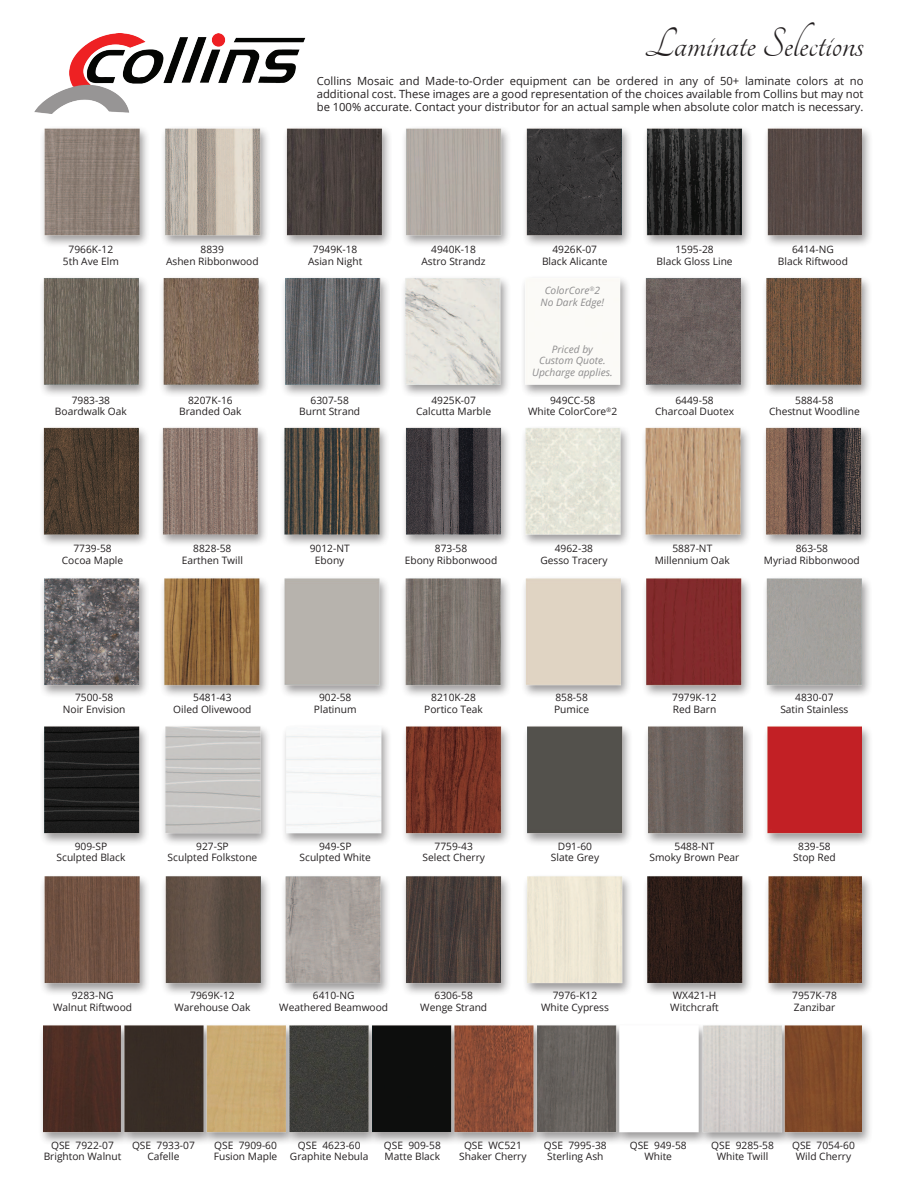
<style>
.page{position:relative;width:918px;height:1188px;background:#fff}
.page>*{position:absolute;margin:0;border:0;box-sizing:border-box;transform-origin:0 0}
.t1{font:45px "Tangerine";color:#231f20}
.t2{font:11.25px/12.8px "Open Sans";color:#231f20;text-align:justify}
.t3{font:10.2px/11.7px "Open Sans";color:#231f20;text-align:center}
.t4{font:italic 10.2px/11.7px "Open Sans";color:#8e8d8e;text-align:center}
</style>
<div class="page">
<img style="left:35px;top:33px;width:271px;height:80px">
<div style="left:39px;top:126px;width:834px;height:1019px;background:#231f20;opacity:.45"></div>
<img style="left:44px;top:127px;width:817px;height:1005px">
<h1 class="t1" style="left:644px;top:22px;width:221px">Laminate Selections</h1>
<p class="t2" style="left:317px;top:75px;width:548px">Collins Mosaic and Made-to-Order equipment can be ordered in any of 50+ laminate colors at no additional cost. These images are a good representation of the choices available from Collins but may not be 100% accurate. Contact your distributor for an actual sample when absolute color match is necessary.</p>
<p class="t3" style="left:63px;top:243px;width:58px">7966K-12<br>5th Ave Elm</p>
<p class="t3" style="left:166px;top:243px;width:94px">8839<br>Ashen Ribbonwood</p>
<p class="t3" style="left:308px;top:243px;width:56px">7949K-18<br>Asian Night</p>
<p class="t3" style="left:421px;top:243px;width:66px">4940K-18<br>Astro Strandz</p>
<p class="t3" style="left:542px;top:243px;width:67px">4926K-07<br>Black Alicante</p>
<p class="t3" style="left:657px;top:243px;width:78px">1595-28<br>Black Gloss Line</p>
<p class="t4" style="left:541px;top:284px;width:65px">ColorCore<sup>®</sup>2<br>No Dark Edge!</p>
<p class="t4" style="left:532px;top:343px;width:82px">Priced by<br>Custom Quote.<br>Upcharge applies.</p>
<p class="t3" style="left:778px;top:243px;width:72px">6414-NG<br>Black Riftwood</p>
<p class="t3" style="left:179px;top:394px;width:64px">8207K-16<br>Branded Oak</p>
<p class="t3" style="left:416px;top:394px;width:76px">4925K-07<br>Calcutta Marble</p>
<p class="t3" style="left:528px;top:394px;width:91px">949CC-58<br>White ColorCore<sup>®</sup>2</p>
<p class="t3" style="left:55px;top:394px;width:74px">7983-38<br>Boardwalk Oak</p>
<p class="t3" style="left:299px;top:394px;width:63px">6307-58<br>Burnt Strand</p>
<p class="t3" style="left:655px;top:394px;width:80px">6449-58<br>Charcoal Duotex</p>
<p class="t3" style="left:769px;top:394px;width:92px">5884-58<br>Chestnut Woodline</p>
<p class="t3" style="left:62px;top:543px;width:63px">7739-58<br>Cocoa Maple</p>
<p class="t3" style="left:182px;top:543px;width:63px">8828-58<br>Earthen Twill</p>
<p class="t3" style="left:310px;top:543px;width:41px">9012-NT<br>Ebony</p>
<p class="t3" style="left:405px;top:543px;width:94px">873-58<br>Ebony Ribbonwood</p>
<p class="t3" style="left:540px;top:543px;width:69px">4962-38<br>Gesso Tracery</p>
<p class="t3" style="left:655px;top:543px;width:77px">5887-NT<br>Millennium Oak</p>
<p class="t3" style="left:764px;top:543px;width:97px">863-58<br>Myriad Ribbonwood</p>
<p class="t3" style="left:424px;top:692px;width:60px">8210K-28<br>Portico Teak</p>
<p class="t3" style="left:63px;top:692px;width:64px">7500-58<br>Noir Envision</p>
<p class="t3" style="left:173px;top:692px;width:80px">5481-43<br>Oiled Olivewood</p>
<p class="t3" style="left:314px;top:692px;width:44px">902-58<br>Platinum</p>
<p class="t3" style="left:554px;top:692px;width:37px;text-align:left">858-58<br>Pumice</p>
<p class="t3" style="left:672px;top:692px;width:46px;text-align:left">7979K-12<br>Red Barn</p>
<p class="t3" style="left:780px;top:692px;width:70px">4830-07<br>Satin Stainless</p>
<p class="t3" style="left:57px;top:840px;width:70px">909-SP<br>Sculpted Black</p>
<p class="t3" style="left:168px;top:840px;width:91px">927-SP<br>Sculpted Folkstone</p>
<p class="t3" style="left:300px;top:840px;width:73px">949-SP<br>Sculpted White</p>
<p class="t3" style="left:422px;top:840px;width:64px">7759-43<br>Select Cherry</p>
<p class="t3" style="left:551px;top:840px;width:50px">D91-60<br>Slate Grey</p>
<p class="t3" style="left:650px;top:840px;width:91px">5488-NT<br>Smoky Brown Pear</p>
<p class="t3" style="left:793px;top:840px;width:44px">839-58<br>Stop Red</p>
<p class="t3" style="left:53px;top:989px;width:80px">9283-NG<br>Walnut Riftwood</p>
<p class="t3" style="left:175px;top:989px;width:77px">7969K-12<br>Warehouse Oak</p>
<p class="t3" style="left:279px;top:989px;width:110px">6410-NG<br>Weathered Beamwood</p>
<p class="t3" style="left:420px;top:989px;width:68px">6306-58<br>Wenge Strand</p>
<p class="t3" style="left:541px;top:989px;width:69px">7976-K12<br>White Cypress</p>
<p class="t3" style="left:670px;top:989px;width:50px;text-align:left">WX421-H<br>Witchcraft</p>
<p class="t3" style="left:792px;top:989px;width:46px;text-align:left">7957K-78<br>Zanzibar</p>
<p class="t3" style="left:290px;top:1139px;width:80px">QSE 4623-60<br>Graphite Nebula</p>
<p class="t3" style="left:459px;top:1139px;width:69px">QSE WC521<br>Shaker Cherry</p>
<p class="t3" style="left:630px;top:1139px;width:58px">QSE 949-58<br>White</p>
<p class="t3" style="left:711px;top:1139px;width:64px">QSE 9285-58<br>White Twill</p>
<p class="t3" style="left:384px;top:1139px;width:58px;text-align:left">QSE 909-58<br>Matte Black</p>
<p class="t3" style="left:44px;top:1139px;width:79px">QSE 7922-07<br>Brighton Walnut</p>
<p class="t3" style="left:792px;top:1139px;width:64px">QSE 7054-60<br>Wild Cherry</p>
<p class="t3" style="left:132px;top:1139px;width:64px">QSE 7933-07<br>Cafelle</p>
<p class="t3" style="left:214px;top:1139px;width:65px;text-align:left">QSE 7909-60<br>Fusion Maple</p>
<p class="t3" style="left:544px;top:1139px;width:64px">QSE 7995-38<br>Sterling Ash</p>
</div>
